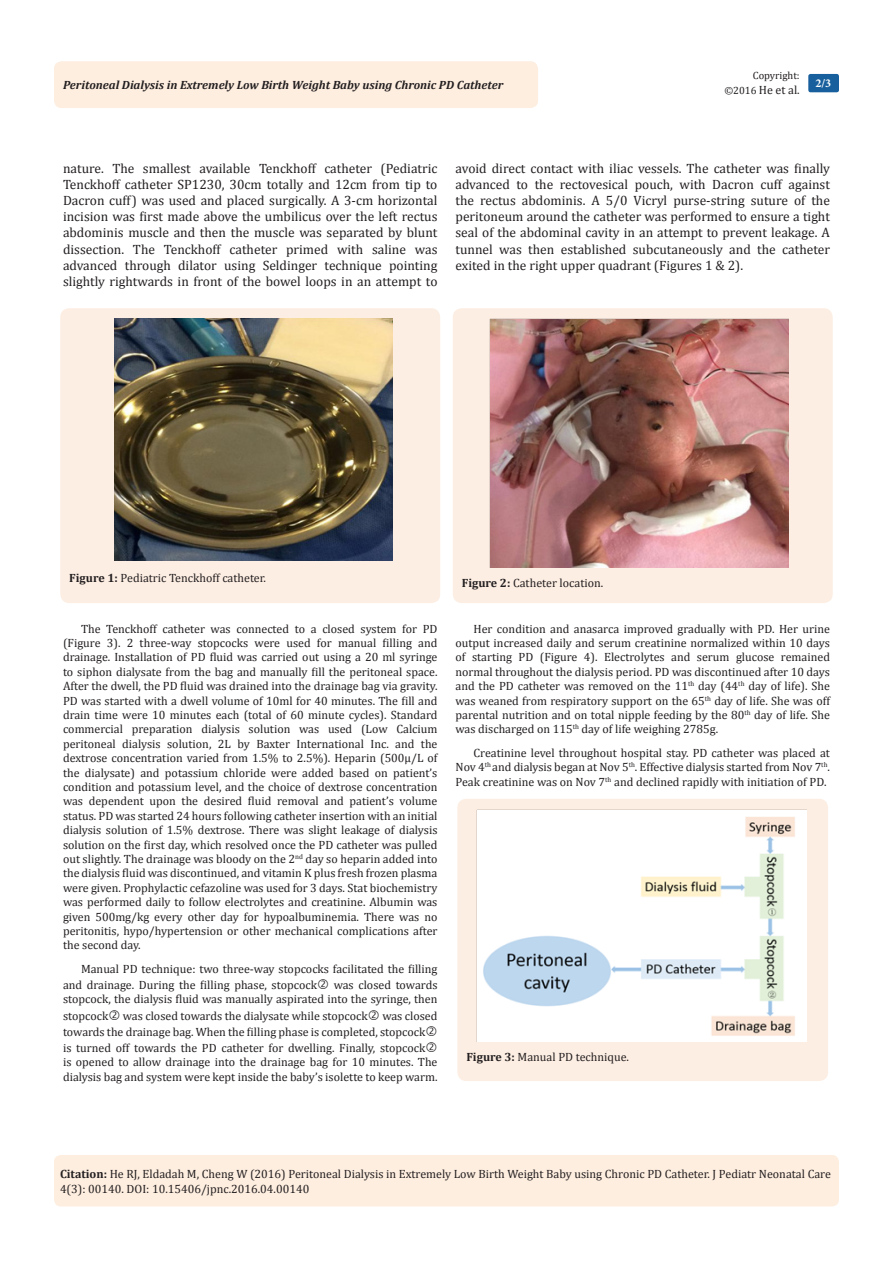
<style>
.page{position:relative;width:893px;height:1263px;background:#fff}
.page>*{position:absolute;margin:0;border:0;box-sizing:border-box;transform-origin:0 0}
.t1{font:13.5px/16.2px "Cambria";color:#231f20;text-align:justify}
.Citation{font:12px/14.4px "Cambria";color:#231f20}
.t2{font:italic 700 12px "Cambria";color:#231f20}
.t3{font:700 12px "Minion Pro";color:#fff}
.t4{font:10.5px "Cambria";color:#231f20}
.s1{font-size:10.5px}
.s2{font-weight:700}
</style>
<div class="page">
<div style="left:54px;top:61px;width:484px;height:47px;background:#feeee0;border-radius:8px"></div>
<div style="left:808px;top:74px;width:31px;height:18px;background:#18609d;border-radius:2px"></div>
<div style="left:54px;top:1155px;width:785px;height:51px;background:#feeee0;border-radius:7px"></div>
<div style="left:60px;top:308px;width:380px;height:295px;background:#fdeee3;border-radius:9px"></div>
<img style="left:114px;top:319px;width:279px;height:242px">
<div style="left:453px;top:308px;width:380px;height:295px;background:#fdeee3;border-radius:9px"></div>
<img style="left:490px;top:319px;width:299px;height:248px">
<div style="left:457px;top:799px;width:371px;height:282px;background:#fdeee3;border-radius:9px"></div>
<img style="left:477px;top:809px;width:330px;height:233px">
<p class="t4" style="left:753px;top:69px;width:48px">Copyright:</p>
<p class="Citation" style="left:724px;top:82px;width:77px"><span class="s1">©2016</span> He et al.</p>
<p class="t2" style="left:63px;top:77px;width:442px">Peritoneal Dialysis in Extremely Low Birth Weight Baby using Chronic PD Catheter</p>
<p class="t3" style="left:815px;top:75px;width:17px">2/3</p>
<p class="t1" style="left:63px;top:160px;width:376px">nature. The smallest available Tenckhoff catheter (Pediatric Tenckhoff catheter SP1230, 30cm totally and 12cm from tip to Dacron cuff) was used and placed surgically. A 3-cm horizontal incision was first made above the umbilicus over the left rectus abdominis muscle and then the muscle was separated by blunt dissection. The Tenckhoff catheter primed with saline was advanced through dilator using Seldinger technique pointing slightly rightwards in front of the bowel loops in an attempt to</p>
<p class="t1" style="left:455px;top:160px;width:376px">avoid direct contact with iliac vessels. The catheter was finally advanced to the rectovesical pouch, with Dacron cuff against the rectus abdominis. A 5/0 Vicryl purse-string suture of the peritoneum around the catheter was performed to ensure a tight seal of the abdominal cavity in an attempt to prevent leakage. A tunnel was then established subcutaneously and the catheter exited in the right upper quadrant (Figures 1 &amp; 2).</p>
<p class="Citation" style="left:69px;top:571px;width:198px"><span class="s2">Figure 1:</span> Pediatric Tenckhoff catheter.</p>
<p class="Citation" style="left:462px;top:575px;width:143px"><span class="s2">Figure 2:</span> Catheter location.</p>
<p class="Citation" style="left:63px;top:621px;width:376px;text-align:justify;text-indent:18px">The Tenckhoff catheter was connected to a closed system for PD (Figure 3). 2 three-way stopcocks were used for manual filling and drainage. Installation of PD fluid was carried out using a 20 ml syringe to siphon dialysate from the bag and manually fill the peritoneal space.<br>After the dwell, the PD fluid was drained into the drainage bag via gravity.<br>PD was started with a dwell volume of 10ml for 40 minutes. The fill and drain time were 10 minutes each (total of 60 minute cycles). Standard commercial preparation dialysis solution was used (Low Calcium peritoneal dialysis solution, 2L by Baxter International Inc. and the dextrose concentration varied from 1.5% to 2.5%). Heparin (500µ/L of the dialysate) and potassium chloride were added based on patient’s condition and potassium level, and the choice of dextrose concentration was dependent upon the desired fluid removal and patient’s volume status. PD was started 24 hours following catheter insertion with an initial dialysis solution of 1.5% dextrose. There was slight leakage of dialysis solution on the first day, which resolved once the PD catheter was pulled out slightly. The drainage was bloody on the 2<sup>nd</sup> day so heparin added into the dialysis fluid was discontinued, and vitamin K plus fresh frozen plasma were given. Prophylactic cefazoline was used for 3 days. Stat biochemistry was performed daily to follow electrolytes and creatinine. Albumin was given 500mg/kg every other day for hypoalbuminemia. There was no peritonitis, hypo/hypertension or other mechanical complications after the second day.</p>
<p class="Citation" style="left:63px;top:960px;width:376px;line-height:16.2px;text-indent:18px">Manual PD technique: two three-way stopcocks facilitated the filling and drainage. During the filling phase, stopcock</p>
<p class="Citation" style="left:455px;top:621px;width:376px;text-align:justify;text-indent:18px">Her condition and anasarca improved gradually with PD. Her urine output increased daily and serum creatinine normalized within 10 days of starting PD (Figure 4). Electrolytes and serum glucose remained normal throughout the dialysis period. PD was discontinued after 10 days and the PD catheter was removed on the 11<sup>th</sup> day (44<sup>th</sup> day of life). She was weaned from respiratory support on the 65<sup>th</sup> day of life. She was off parental nutrition and on total nipple feeding by the 80<sup>th</sup> day of life. She was discharged on 115<sup>th</sup> day of life weighing 2785g.</p>
<p class="Citation" style="left:455px;top:745px;width:376px;text-align:justify;text-indent:18px">Creatinine level throughout hospital stay. PD catheter was placed at Nov 4<sup>th</sup> and dialysis began at Nov 5<sup>th</sup>. Effective dialysis started from Nov 7<sup>th</sup>.<br>Peak creatinine was on Nov 7<sup>th</sup> and declined rapidly with initiation of PD.</p>
<p class="Citation" style="left:63px;top:978px;width:376px;text-align:right">was closed towards<br>stopcock, the dialysis fluid was manually aspirated into the syringe, then</p>
<p class="Citation" style="left:63px;top:1007px;width:376px;line-height:16.2px">stopcock was closed towards the dialysate while stopcock was closed towards the drainage bag. When the filling phase is completed, stopcock<br>is turned off towards the PD catheter for dwelling. Finally, stopcock</p>
<p class="Citation" style="left:63px;top:1055px;width:376px">is opened to allow drainage into the drainage bag for 10 minutes. The dialysis bag and system were kept inside the baby’s isolette to keep warm.</p>
<p class="Citation" style="left:466px;top:1050px;width:164px"><span class="s2">Figure 3:</span> Manual PD technique.</p>
<p class="Citation" style="left:60px;top:1167px;width:772px"><span class="s2">Citation:</span> He RJ, Eldadah M, Cheng W (2016) Peritoneal Dialysis in Extremely Low Birth Weight Baby using Chronic PD Catheter. J Pediatr Neonatal Care<br>4(3): 00140. DOI: 10.15406/jpnc.2016.04.00140</p>
</div>
